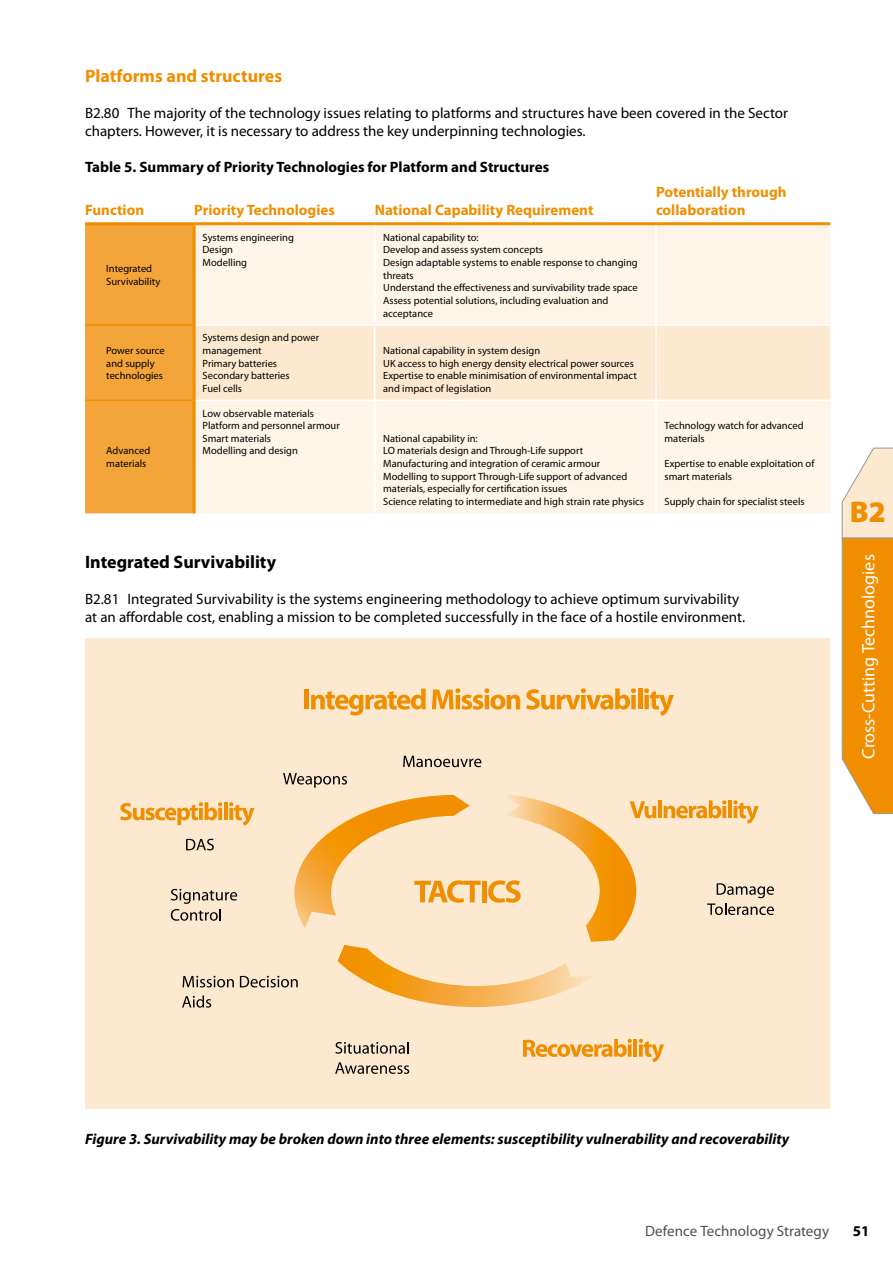
<style>
.page{position:relative;width:893px;height:1263px;background:#fff}
.page>*{position:absolute;margin:0;border:0;box-sizing:border-box;transform-origin:0 0}
.t1{font:900 30px "Myriad Pro";color:#f18e00}
.t2{font:18px "Myriad Pro";color:#fff}
.t3{font:700 18px "Myriad Pro";color:#000}
.t4{font:700 18px "Myriad Pro";color:#f18e00}
.t5{font:15px/18px "Myriad Pro";color:#000}
.t6{font:italic 700 15px "Myriad Pro";color:#000}
.t7{font:700 15px/18px "Myriad Pro";color:#f18e00}
.t8{font:700 15px "Myriad Pro";color:#000}
.t9{font:15px "Myriad Pro";letter-spacing:.005em;color:#504e53}
.t10{font:10.5px/12.6px "Myriad Pro";color:#000}
</style>
<div class="page">
<svg style="left:841px;top:447px;width:52px;height:367px;background:#f2ae4e"></svg>
<div style="left:85px;top:225px;width:108px;height:288px;background:#f4a53a"></div>
<div style="left:196px;top:225px;width:634px;height:288px;background:#fef4e8"></div>
<div style="left:196px;top:326px;width:634px;height:74px;background:#fce9d0"></div>
<hr style="left:85px;top:222px;width:109px;height:3px;background:#f18e00">
<hr style="left:194px;top:222px;width:181px;height:3px;background:#f18e00">
<hr style="left:375px;top:222px;width:281px;height:3px;background:#f18e00">
<hr style="left:656px;top:222px;width:174px;height:3px;background:#f18e00">
<hr style="left:374px;top:225px;width:1px;height:99px;background:#fff">
<hr style="left:655px;top:225px;width:2px;height:99px;background:#fff">
<hr style="left:196px;top:324px;width:179px;height:2px;background:#fff">
<hr style="left:375px;top:324px;width:281px;height:2px;background:#fff">
<hr style="left:374px;top:326px;width:1px;height:74px;background:#fff">
<hr style="left:656px;top:324px;width:174px;height:2px;background:#fff">
<hr style="left:655px;top:326px;width:2px;height:74px;background:#fff">
<hr style="left:196px;top:400px;width:179px;height:1px;background:#fff">
<hr style="left:375px;top:400px;width:281px;height:1px;background:#fff">
<hr style="left:374px;top:401px;width:1px;height:112px;background:#fff">
<hr style="left:656px;top:400px;width:174px;height:1px;background:#fff">
<hr style="left:655px;top:401px;width:2px;height:112px;background:#fff">
<hr style="left:85px;top:324px;width:108px;height:2px;background:#f18e00">
<hr style="left:85px;top:400px;width:108px;height:1px;background:#f18e00">
<hr style="left:193px;top:225px;width:3px;height:100px;background:#f18e00">
<hr style="left:193px;top:325px;width:3px;height:75px;background:#f18e00">
<hr style="left:193px;top:400px;width:3px;height:113px;background:#f18e00">
<div style="left:85px;top:639px;width:744px;height:469px;background:#fce9d0"></div>
<svg style="left:403px;top:756px;width:78px;height:11px"></svg>
<svg style="left:283px;top:773px;width:64px;height:15px"></svg>
<svg style="left:186px;top:839px;width:28px;height:11px"></svg>
<svg style="left:171px;top:889px;width:66px;height:32px"></svg>
<svg style="left:183px;top:976px;width:51px;height:11px"></svg>
<svg style="left:240px;top:976px;width:58px;height:11px"></svg>
<svg style="left:182px;top:995px;width:29px;height:13px"></svg>
<svg style="left:335px;top:1042px;width:74px;height:12px"></svg>
<svg style="left:335px;top:1062px;width:74px;height:12px"></svg>
<svg style="left:707px;top:883px;width:67px;height:32px"></svg>
<div style="left:304px;top:689px;width:5px;height:20px;background:#f18e00"></div>
<svg style="left:311px;top:688px;width:115px;height:27px"></svg>
<svg style="left:432px;top:688px;width:88px;height:22px"></svg>
<svg style="left:526px;top:688px;width:110px;height:22px"></svg>
<hr style="left:638px;top:688px;width:4px;height:21px;background:#f18e00">
<svg style="left:644px;top:688px;width:30px;height:28px"></svg>
<svg style="left:120px;top:802px;width:102px;height:23px"></svg>
<hr style="left:224px;top:802px;width:4px;height:18px;background:#f18e00">
<svg style="left:229px;top:802px;width:25px;height:23px"></svg>
<hr style="left:482px;top:881px;width:4px;height:21px;background:#f18e00">
<hr style="left:658px;top:800px;width:4px;height:18px;background:#f18e00">
<svg style="left:663px;top:800px;width:63px;height:18px"></svg>
<hr style="left:728px;top:800px;width:4px;height:18px;background:#f18e00">
<svg style="left:733px;top:800px;width:26px;height:24px"></svg>
<svg style="left:523px;top:1039px;width:109px;height:18px"></svg>
<hr style="left:633px;top:1039px;width:4px;height:18px;background:#f18e00">
<svg style="left:639px;top:1039px;width:25px;height:23px"></svg>
<svg style="left:294px;top:795px;width:187px;height:133px"></svg>
<svg style="left:338px;top:949px;width:254px;height:58px"></svg>
<svg style="left:488px;top:794px;width:168px;height:146px"></svg>
<h2 class="t4" style="left:85px;top:64px;width:199px">Platforms and structures</h2>
<h3 class="t5" style="left:85px;top:104px;width:704px">B2.80 The majority of the technology issues relating to platforms and structures have been covered in the Sector chapters. However, it is necessary to address the key underpinning technologies.</h3>
<h3 class="t8" style="left:85px;top:157px;width:466px">Table 5. Summary of Priority Technologies for Platform and Structures</h3>
<h3 class="t7" style="left:85px;top:201px;width:61px">Function</h3>
<h3 class="t7" style="left:194px;top:201px;width:142px">Priority Technologies</h3>
<h3 class="t7" style="left:375px;top:201px;width:220px">National Capability Requirement</h3>
<h3 class="t7" style="left:656px;top:183px;width:132px">Potentially through collaboration</h3>
<p class="t10" style="left:106px;top:262px;width:56px">Integrated<br>Survivability</p>
<p class="t10" style="left:106px;top:344px;width:60px">Power source and supply technologies</p>
<p class="t10" style="left:106px;top:444px;width:45px">Advanced materials</p>
<p class="t10" style="left:203px;top:231px;width:93px">Systems engineering<br>Design<br>Modelling</p>
<p class="t10" style="left:383px;top:231px;width:256px">National capability to:<br>Develop and assess system concepts<br>Design adaptable systems to enable response to changing threats<br>Understand the effectiveness and survivability trade space Assess potential solutions, including evaluation and acceptance</p>
<p class="t10" style="left:203px;top:331px;width:118px">Systems design and power management<br>Primary batteries<br>Secondary batteries<br>Fuel cells</p>
<p class="t10" style="left:203px;top:407px;width:139px">Low observable materials<br>Platform and personnel armour<br>Smart materials<br>Modelling and design</p>
<p class="t10" style="left:383px;top:344px;width:255px">National capability in system design<br>UK access to high energy density electrical power sources Expertise to enable minimisation of environmental impact and impact of legislation</p>
<p class="t10" style="left:383px;top:432px;width:262px">National capability in:<br>LO materials design and Through-Life support Manufacturing and integration of ceramic armour Modelling to support Through-Life support of advanced materials, especially for certification issues<br>Science relating to intermediate and high strain rate physics</p>
<p class="t10" style="left:664px;top:419px;width:141px">Technology watch for advanced materials</p>
<p class="t10" style="left:664px;top:457px;width:151px">Expertise to enable exploitation of smart materials</p>
<p class="t10" style="left:664px;top:495px;width:142px">Supply chain for specialist steels</p>
<h2 class="t3" style="left:85px;top:550px;width:193px">Integrated Survivability</h2>
<h3 class="t5" style="left:85px;top:590px;width:662px">B2.81 Integrated Survivability is the systems engineering methodology to achieve optimum survivability at an affordable cost, enabling a mission to be completed successfully in the face of a hostile environment.</h3>
<h1 class="t1" style="left:850px;top:491px;width:37px">B2</h1>
<h2 class="t2" style="left:857px;top:759px;width:206px;rotate:-90deg">Cross-Cutting Technologies</h2>
<h3 class="t6" style="left:85px;top:1129px;width:706px">Figure 3. Survivability may be broken down into three elements: susceptibility vulnerability and recoverability</h3>
<h3 class="t9" style="left:645px;top:1222px;width:186px">Defence Technology Strategy</h3>
<h3 class="t8" style="left:853px;top:1221px;width:18px">51</h3>
</div>
